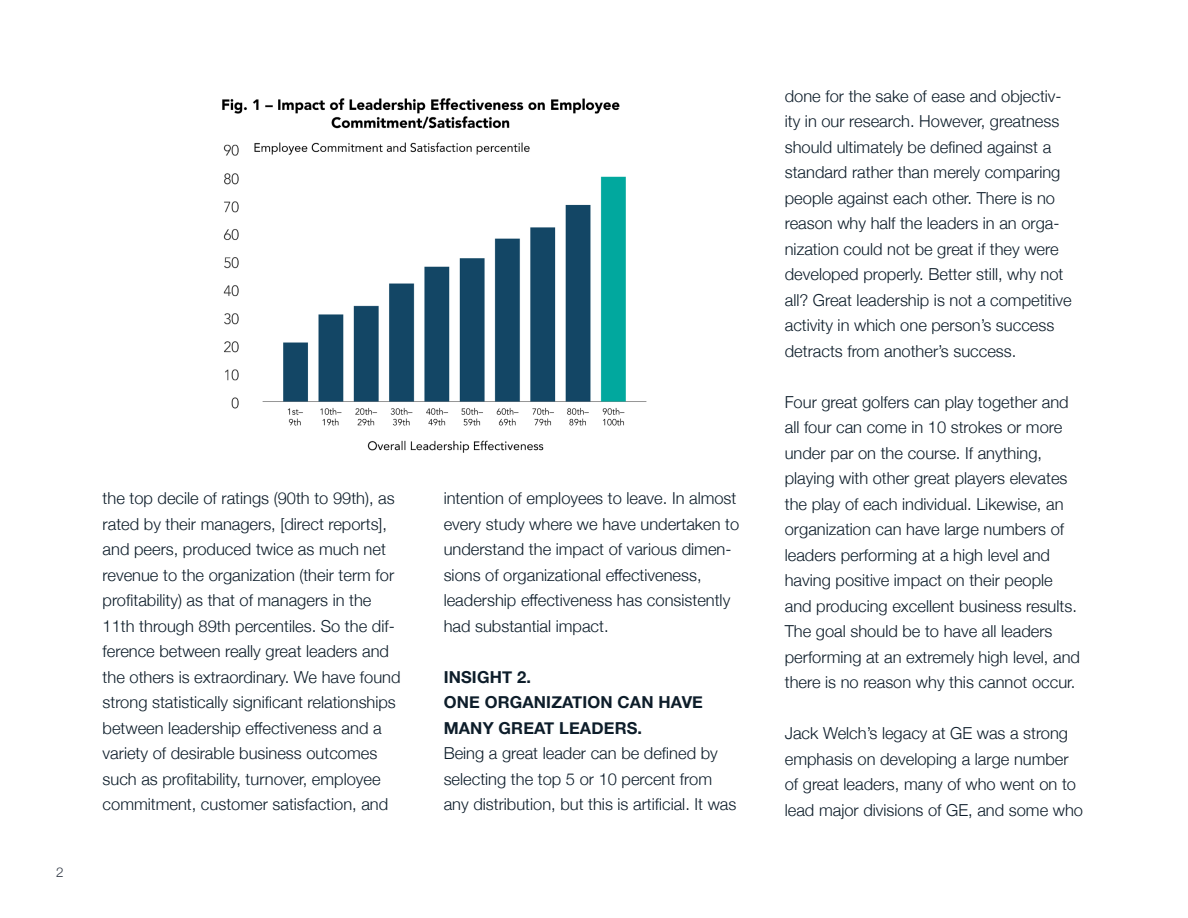
<style>
.page{position:relative;width:1188px;height:918px;background:#fff}
.page>*{position:absolute;margin:0;border:0;box-sizing:border-box;transform-origin:0 0}
.Paragraph_body{font:300 16.5px/25.5px "Helvetica Neue";color:#0d1d2a}
.Paragraph_header{font:700 16.5px/25.5px "Helvetica Neue";letter-spacing:.01em;color:#0d1d2a}
.t1{font:300 13.5px "Helvetica Neue";color:#323a46}
</style>
<div class="page">
<img style="left:222px;top:98px;width:425px;height:355px">
<p class="t1" style="left:56px;top:861px;width:9px">2</p>
<p class="Paragraph_body" style="left:103px;top:484px;width:300px">the top decile of ratings (90th to 99th), as rated by their managers, [direct reports], and peers, produced twice as much net revenue to the organization (their term for profitability) as that of managers in the 11th through 89th percentiles. So the dif&shy;ference between really great leaders and the others is extraordinary. We have found strong statistically significant relationships between leadership effectiveness and a variety of desirable business outcomes such as profitability, turnover, employee commitment, customer satisfaction, and</p>
<p class="Paragraph_body" style="left:444px;top:484px;width:297px">intention of employees to leave. In almost every study where we have undertaken to understand the impact of various dimen&shy;sions of organizational effectiveness, leadership effectiveness has consistently had substantial impact.</p>
<p class="Paragraph_header" style="left:444px;top:665px;width:89px">INSIGHT 2.</p>
<p class="Paragraph_header" style="left:444px;top:690px;width:261px">ONE ORGANIZATION CAN HAVE<br>MANY GREAT LEADERS.</p>
<p class="Paragraph_body" style="left:444px;top:739px;width:294px">Being a great leader can be defined by selecting the top 5 or 10 percent from any distribution, but this is artificial. It was</p>
<p class="Paragraph_body" style="left:785px;top:82px;width:288px">done for the sake of ease and objectiv&shy;ity in our research. However, greatness should ultimately be defined against a standard rather than merely comparing people against each other. There is no reason why half the leaders in an orga&shy;nization could not be great if they were developed properly. Better still, why not all? Great leadership is not a competitive activity in which one person’s success detracts from another’s success.</p>
<p class="Paragraph_body" style="left:785px;top:388px;width:297px">Four great golfers can play together and all four can come in 10 strokes or more under par on the course. If anything, playing with other great players elevates the play of each individual. Likewise, an organization can have large numbers of leaders performing at a high level and having positive impact on their people and producing excellent business results.<br>The goal should be to have all leaders performing at an extremely high level, and there is no reason why this cannot occur.</p>
<p class="Paragraph_body" style="left:785px;top:720px;width:300px">Jack Welch’s legacy at GE was a strong emphasis on developing a large number of great leaders, many of who went on to lead major divisions of GE, and some who</p>
</div>
